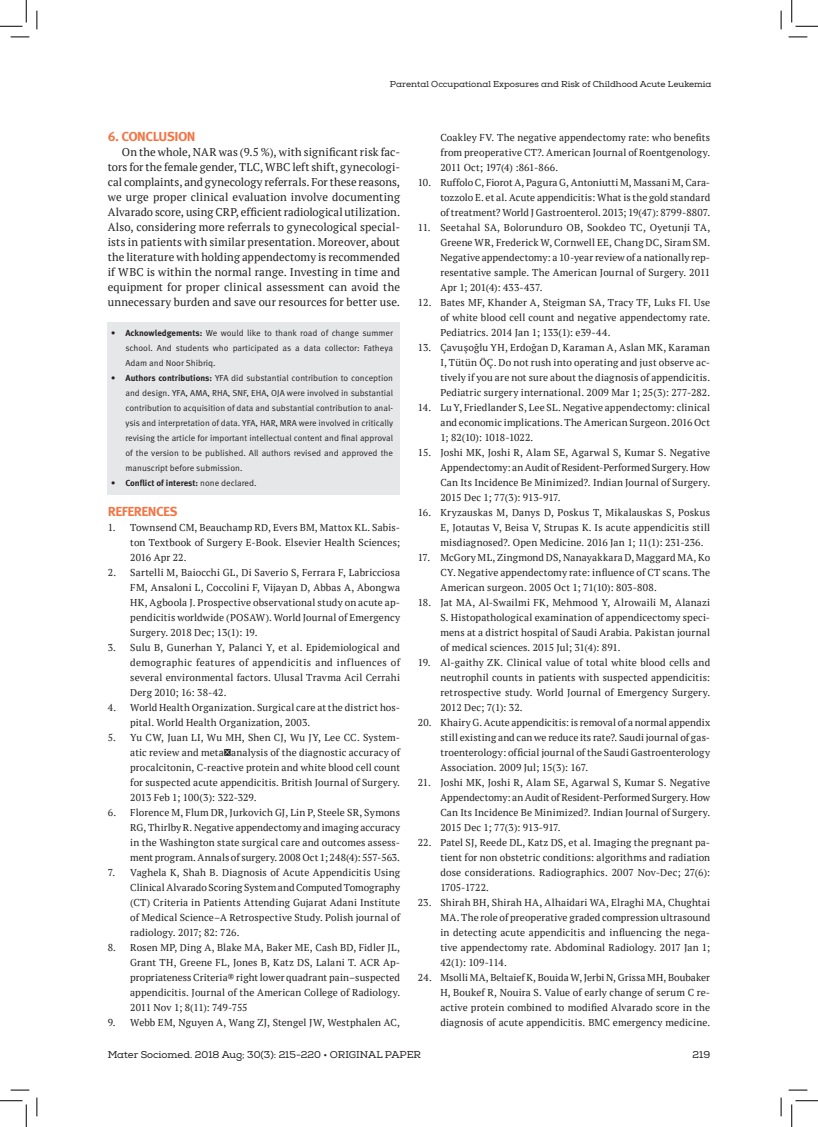
<style>
.page{position:relative;width:818px;height:1127px;background:#fff}
.page>*{position:absolute;margin:0;border:0;box-sizing:border-box;transform-origin:0 0}
.t1{font:700 13px "Meta Pro";letter-spacing:-.04em;color:#f37546;scale:1.05 1}
.t2{font:11.25px/15px "PT Serif";letter-spacing:.005em;color:#231f20;text-align:justify}
.t3{font:10px/15px "PT Serif";letter-spacing:.01em;color:#231f20;text-align:justify}
.t4{font:10px "Nexa Slab";color:#231f20}
.t5{font:8.75px/15px "Meta Pro";color:#231f20;text-align:justify}
.t6{font:8.75px "Nexa Slab";color:#231f20}
.t7{font:700 8.75px "Meta Pro";color:#231f20}
.s1{font-weight:700}
.s2{font-weight:400}
</style>
<div class="page">
<div style="left:108px;top:322px;width:292px;height:53px;background:#e6e7e9"></div>
<div style="left:108px;top:367px;width:292px;height:113px;background:#e6e7e9"></div>
<div style="left:108px;top:472px;width:292px;height:23px;background:#e6e7e9"></div>
<svg style="left:11px;top:36px;width:18px;height:2px"></svg>
<svg style="left:788px;top:36px;width:19px;height:2px"></svg>
<svg style="left:11px;top:1089px;width:18px;height:1px"></svg>
<svg style="left:788px;top:1089px;width:19px;height:1px"></svg>
<svg style="left:36px;top:11px;width:2px;height:18px"></svg>
<svg style="left:36px;top:1097px;width:2px;height:18px"></svg>
<svg style="left:780px;top:11px;width:2px;height:18px"></svg>
<svg style="left:780px;top:1097px;width:2px;height:18px"></svg>
<svg style="left:0;top:0;width:27px;height:27px"></svg>
<svg style="left:0;top:1100px;width:27px;height:26px"></svg>
<svg style="left:791px;top:0;width:27px;height:27px"></svg>
<svg style="left:791px;top:1100px;width:27px;height:26px"></svg>
<p class="t6" style="left:390px;top:78px;width:323px">Parental Occupational Exposures and Risk of Childhood Acute Leukemia</p>
<h1 class="t1" style="left:108px;top:128px;width:85px">6. CONCLUSION</h1>
<p class="t2" style="left:108px;top:144px;width:294px;text-indent:14px">On the whole, NAR was (9.5 %), with significant risk fac&shy;tors for the female gender, TLC, WBC left shift, gynecologi&shy;cal complaints, and gynecology referrals. For these reasons, we urge proper clinical evaluation involve documenting Alvarado score, using CRP, efficient radiological utilization.<br>Also, considering more referrals to gynecological special&shy;ists in patients with similar presentation. Moreover, about the literature with holding appendectomy is recommended if WBC is within the normal range. Investing in time and equipment for proper clinical assessment can avoid the unnecessary burden and save our resources for better use.</p>
<p class="t5" style="left:125px;top:325px;width:269px;text-indent:-14px"><span class="s1">• Acknowledgements:</span> We would like to thank road of change summer school. And students who participated as a data collector: Fatheya Adam and Noor Shibriq.</p>
<p class="t5" style="left:125px;top:370px;width:269px;text-indent:-14px"><span class="s1">• Authors contributions:</span> YFA did substantial contribution to conception and design. YFA, AMA, RHA, SNF, EHA, OJA were involved in substantial contribution to acquisition of data and substantial contribution to anal&shy;ysis and interpretation of data. YFA, HAR, MRA were involved in critically revising the article for important intellectual content and final approval of the version to be published. All authors revised and approved the manuscript before submission.</p>
<p class="t7" style="left:111px;top:477px;width:147px">• Conflict of interest: <span class="s2">none declared.</span></p>
<h1 class="t1" style="left:108px;top:503px;width:68px">REFERENCES</h1>
<p class="t3" style="left:130px;top:519px;width:271px;text-indent:-22px">1. Townsend CM, Beauchamp RD, Evers BM, Mattox KL. Sabis&shy;ton Textbook of Surgery E-Book. Elsevier Health Sciences; 2016 Apr 22.</p>
<p class="t3" style="left:130px;top:564px;width:271px;text-indent:-22px">2. Sartelli M, Baiocchi GL, Di Saverio S, Ferrara F, Labricciosa FM, Ansaloni L, Coccolini F, Vijayan D, Abbas A, Abongwa HK, Agboola J. Prospective observational study on acute ap&shy;pendicitis worldwide (POSAW). World Journal of Emergency Surgery. 2018 Dec; 13(1): 19.</p>
<p class="t3" style="left:130px;top:639px;width:271px;text-indent:-22px">3. Sulu B, Gunerhan Y, Palanci Y, et al. Epidemiological and demographic features of appendicitis and influences of several environmental factors. Ulusal Travma Acil Cerrahi Derg 2010; 16: 38-42.</p>
<p class="t3" style="left:130px;top:699px;width:271px;text-indent:-22px">4. World Health Organization. Surgical care at the district hos&shy;pital. World Health Organization, 2003.</p>
<p class="t3" style="left:130px;top:729px;width:271px;text-indent:-22px">5. Yu CW, Juan LI, Wu MH, Shen CJ, Wu JY, Lee CC. System&shy;atic review and meta‐analysis of the diagnostic accuracy of procalcitonin, C-reactive protein and white blood cell count for suspected acute appendicitis. British Journal of Surgery.<br>2013 Feb 1; 100(3): 322-329.</p>
<p class="t3" style="left:130px;top:804px;width:271px;text-indent:-22px">6. Florence M, Flum DR, Jurkovich GJ, Lin P, Steele SR, Symons RG, Thirlby R. Negative appendectomy and imaging accuracy in the Washington state surgical care and outcomes assess&shy;ment program. Annals of surgery. 2008 Oct 1; 248(4): 557-563.</p>
<p class="t3" style="left:130px;top:864px;width:271px;text-indent:-22px">7. Vaghela K, Shah B. Diagnosis of Acute Appendicitis Using Clinical Alvarado Scoring System and Computed Tomography (CT) Criteria in Patients Attending Gujarat Adani Institute of Medical Science–A Retrospective Study. Polish journal of radiology. 2017; 82: 726.</p>
<p class="t3" style="left:130px;top:939px;width:271px;text-indent:-22px">8. Rosen MP, Ding A, Blake MA, Baker ME, Cash BD, Fidler JL, Grant TH, Greene FL, Jones B, Katz DS, Lalani T. ACR Ap&shy;propriateness Criteria® right lower quadrant pain–suspected appendicitis. Journal of the American College of Radiology.<br>2011 Nov 1; 8(11): 749-755</p>
<p class="t3" style="left:108px;top:1014px;width:294px">9. Webb EM, Nguyen A, Wang ZJ, Stengel JW, Westphalen AC,</p>
<p class="t3" style="left:440px;top:129px;width:271px">Coakley FV. The negative appendectomy rate: who benefits from preoperative CT?. American Journal of Roentgenology.<br>2011 Oct; 197(4) :861-866.</p>
<p class="t3" style="left:440px;top:174px;width:271px;text-indent:-22px">10. Ruffolo C, Fiorot A, Pagura G, Antoniutti M, Massani M, Cara&shy;tozzolo E. et al. Acute appendicitis: What is the gold standard of treatment? World J Gastroenterol. 2013; 19(47): 8799-8807.</p>
<p class="t3" style="left:440px;top:219px;width:271px;text-indent:-22px">11. Seetahal SA, Bolorunduro OB, Sookdeo TC, Oyetunji TA, Greene WR, Frederick W, Cornwell EE, Chang DC, Siram SM.<br>Negative appendectomy: a 10-year review of a nationally rep&shy;resentative sample. The American Journal of Surgery. 2011<br>Apr 1; 201(4): 433-437.</p>
<p class="t3" style="left:440px;top:294px;width:271px;text-indent:-22px">12. Bates MF, Khander A, Steigman SA, Tracy TF, Luks FI. Use of white blood cell count and negative appendectomy rate.<br>Pediatrics. 2014 Jan 1; 133(1): e39-44.</p>
<p class="t3" style="left:440px;top:339px;width:271px;text-indent:-22px">13. Çavuşoğlu YH, Erdoğan D, Karaman A, Aslan MK, Karaman I, Tütün ÖÇ. Do not rush into operating and just observe ac&shy;tively if you are not sure about the diagnosis of appendicitis.<br>Pediatric surgery international. 2009 Mar 1; 25(3): 277-282.</p>
<p class="t3" style="left:440px;top:399px;width:271px;text-indent:-22px">14. Lu Y, Friedlander S, Lee SL. Negative appendectomy: clinical and economic implications. The American Surgeon. 2016 Oct 1; 82(10): 1018-1022.</p>
<p class="t3" style="left:440px;top:444px;width:271px;text-indent:-22px">15. Joshi MK, Joshi R, Alam SE, Agarwal S, Kumar S. Negative Appendectomy: an Audit of Resident-Performed Surgery. How Can Its Incidence Be Minimized?. Indian Journal of Surgery.<br>2015 Dec 1; 77(3): 913-917.</p>
<p class="t3" style="left:440px;top:504px;width:271px;text-indent:-22px">16. Kryzauskas M, Danys D, Poskus T, Mikalauskas S, Poskus E, Jotautas V, Beisa V, Strupas K. Is acute appendicitis still misdiagnosed?. Open Medicine. 2016 Jan 1; 11(1): 231-236.</p>
<p class="t3" style="left:440px;top:549px;width:271px;text-indent:-22px">17. McGory ML, Zingmond DS, Nanayakkara D, Maggard MA, Ko CY. Negative appendectomy rate: influence of CT scans. The American surgeon. 2005 Oct 1; 71(10): 803-808.</p>
<p class="t3" style="left:440px;top:594px;width:271px;text-indent:-22px">18. Jat MA, Al-Swailmi FK, Mehmood Y, Alrowaili M, Alanazi S. Histopathological examination of appendicectomy speci&shy;mens at a district hospital of Saudi Arabia. Pakistan journal of medical sciences. 2015 Jul; 31(4): 891.</p>
<p class="t3" style="left:440px;top:654px;width:271px;text-indent:-22px">19. Al-gaithy ZK. Clinical value of total white blood cells and neutrophil counts in patients with suspected appendicitis: retrospective study. World Journal of Emergency Surgery.<br>2012 Dec; 7(1): 32.</p>
<p class="t3" style="left:440px;top:714px;width:271px;text-indent:-22px">20. Khairy G. Acute appendicitis: is removal of a normal appendix still existing and can we reduce its rate?. Saudi journal of gas&shy;troenterology: official journal of the Saudi Gastroenterology Association. 2009 Jul; 15(3): 167.</p>
<p class="t3" style="left:440px;top:774px;width:271px;text-indent:-23px">21. Joshi MK, Joshi R, Alam SE, Agarwal S, Kumar S. Negative Appendectomy: an Audit of Resident-Performed Surgery. How Can Its Incidence Be Minimized?. Indian Journal of Surgery.<br>2015 Dec 1; 77(3): 913-917.</p>
<p class="t3" style="left:440px;top:834px;width:271px;text-indent:-22px">22. Patel SJ, Reede DL, Katz DS, et al. Imaging the pregnant pa&shy;tient for non obstetric conditions: algorithms and radiation dose considerations. Radiographics. 2007 Nov-Dec; 27(6):<br>1705-1722.</p>
<p class="t3" style="left:440px;top:894px;width:271px;text-indent:-22px">23. Shirah BH, Shirah HA, Alhaidari WA, Elraghi MA, Chughtai MA. The role of preoperative graded compression ultrasound in detecting acute appendicitis and influencing the nega&shy;tive appendectomy rate. Abdominal Radiology. 2017 Jan 1; 42(1): 109-114.</p>
<p class="t3" style="left:440px;top:969px;width:271px;text-indent:-22px">24. Msolli MA, Beltaief K, Bouida W, Jerbi N, Grissa MH, Boubaker H, Boukef R, Nouira S. Value of early change of serum C re&shy;active protein combined to modified Alvarado score in the diagnosis of acute appendicitis. BMC emergency medicine.</p>
<p class="t4" style="left:108px;top:1048px;width:315px">Mater Sociomed. 2018 Aug; 30(3): 215-220 • ORIGINAL PAPER</p>
<p class="t4" style="left:692px;top:1048px;width:19px">219</p>
</div>
